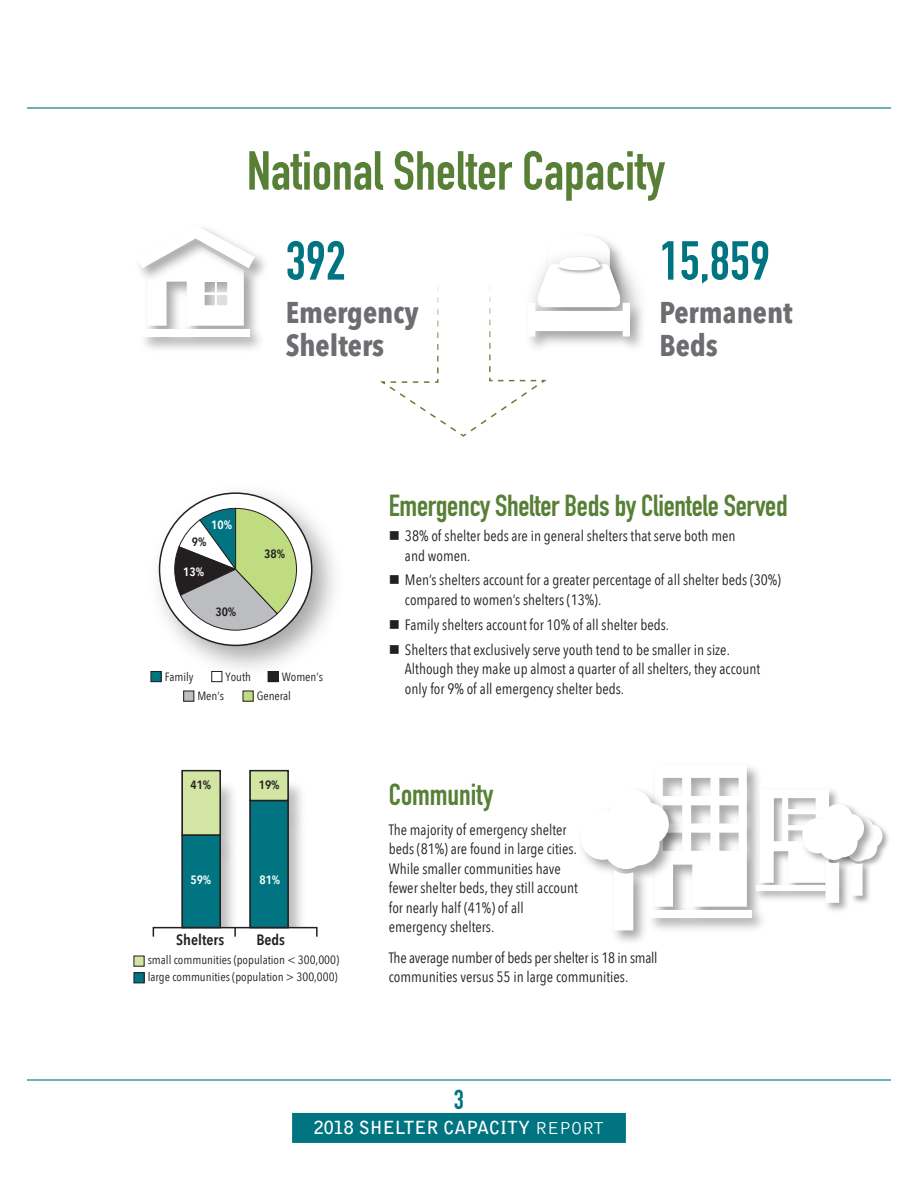
<style>
.page{position:relative;width:918px;height:1188px;background:#fff}
.page>*{position:absolute;margin:0;border:0;box-sizing:border-box;transform-origin:0 0}
.H1__alone{font:54px "DIN Engschrift Std";color:#577f35}
.P__Body_text{font:54px "DIN Engschrift Std";color:#007481}
.H1__alone-2{font:30px "DIN Engschrift Std";letter-spacing:-.01em;color:#577f35}
.P__Body_text-2{font:700 30px/33px "Avenir Next Condensed";color:#6c6d70}
.t1{font:27px "DIN Engschrift Std";color:#007481}
.t2{font:700 18px "Bell Gothic Std";color:#fff}
.P__Body_text-3{font:15px/19.5px "Avenir Next Condensed";color:#231f20}
.t3{font:600 15px "Avenir Next Condensed";color:#231f20;scale:1.04 1}
.t4{font:12px/17.2px "Avenir Next Condensed";color:#231f20;scale:1.04 1}
.t5{font:600 12px "Avenir Next Condensed";letter-spacing:-.005em;color:#231f20;scale:1.04 1}
.t6{font:600 12px "Avenir Next Condensed";letter-spacing:-.005em;color:#fff;scale:1.04 1}
.s1{font-weight:300}
</style>
<div class="page">
<hr style="left:27px;top:107px;width:864px;height:2px;background:#007481">
<hr style="left:27px;top:1079px;width:864px;height:2px;background:#007481">
<div style="left:292px;top:1113px;width:334px;height:30px;background:#007481"></div>
<svg style="left:137px;top:225px;width:118px;height:98px"></svg>
<img style="left:630px;top:296px;width:15px;height:52px">
<img style="left:150px;top:492px;width:184px;height:191px">
<svg style="left:160px;top:493px;width:152px;height:152px"></svg>
<svg style="left:174px;top:508px;width:123px;height:123px"></svg>
<div style="left:151px;top:671px;width:10px;height:11px;background:#007481"></div>
<div style="left:151px;top:671px;width:10px;height:11px;border:1px solid #231f20"></div>
<div style="left:212px;top:671px;width:10px;height:11px;background:#fff"></div>
<div style="left:211px;top:671px;width:11px;height:11px;border:1px solid #231f20"></div>
<div style="left:184px;top:691px;width:10px;height:10px;background:#bcbdc0"></div>
<div style="left:183px;top:691px;width:11px;height:11px;border:1px solid #231f20"></div>
<div style="left:243px;top:691px;width:10px;height:10px;background:#c0dc81"></div>
<div style="left:243px;top:691px;width:11px;height:11px;border:1px solid #231f20"></div>
<div style="left:268px;top:671px;width:10px;height:11px;background:#231f20"></div>
<div style="left:268px;top:671px;width:11px;height:11px;border:1px solid #231f20"></div>
<div style="left:250px;top:801px;width:38px;height:127px;background:#007481"></div>
<div style="left:249px;top:800px;width:40px;height:128px;border:2px solid #231f20"></div>
<div style="left:182px;top:835px;width:38px;height:93px;background:#007481"></div>
<div style="left:181px;top:834px;width:40px;height:94px;border:2px solid #231f20"></div>
<div style="left:250px;top:771px;width:38px;height:30px;background:#d2e5a2"></div>
<div style="left:249px;top:770px;width:40px;height:31px;border:2px solid #231f20"></div>
<div style="left:182px;top:771px;width:38px;height:64px;background:#d2e5a2"></div>
<div style="left:181px;top:770px;width:40px;height:66px;border:2px solid #231f20"></div>
<div style="left:153px;top:927px;width:165px;height:10px;border:2px solid #231f20"></div>
<div style="left:134px;top:956px;width:10px;height:10px;background:#d2e5a2"></div>
<div style="left:134px;top:973px;width:10px;height:10px;background:#007481"></div>
<div style="left:133px;top:972px;width:12px;height:11px;border:1px solid #231f20"></div>
<svg style="left:380px;top:237px;width:250px;height:200px"></svg>
<img style="left:747px;top:767px;width:12px;height:137px">
<img style="left:755px;top:785px;width:5px;height:96px">
<img style="left:751px;top:881px;width:10px;height:24px">
<div style="left:756px;top:885px;width:77px;height:6px;background:#fff"></div>
<svg style="left:582px;top:776px;width:165px;height:154px"></svg>
<img style="left:883px;top:828px;width:6px;height:24px">
<img style="left:826px;top:903px;width:21px;height:8px">
<svg style="left:760px;top:790px;width:123px;height:113px"></svg>
<h1 class="H1__alone" style="left:247px;top:139px;width:420px">National Shelter Capacity</h1>
<p class="P__Body_text" style="left:286px;top:229px;width:62px">392</p>
<p class="P__Body_text-2" style="left:286px;top:296px;width:134px">Emergency<br>Shelters</p>
<p class="P__Body_text" style="left:660px;top:229px;width:112px">15,859</p>
<p class="P__Body_text-2" style="left:660px;top:296px;width:135px">Permanent<br>Beds</p>
<p class="t6" style="left:211px;top:515px;width:21px">10%</p>
<p class="t5" style="left:192px;top:531px;width:16px">9%</p>
<p class="t6" style="left:183px;top:561px;width:21px">13%</p>
<p class="t5" style="left:215px;top:602px;width:21px">30%</p>
<p class="t5" style="left:264px;top:544px;width:21px">38%</p>
<p class="t4" style="left:165px;top:667px;width:29px">Family</p>
<p class="t4" style="left:226px;top:667px;width:26px">Youth</p>
<p class="t4" style="left:197px;top:687px;width:27px">Men’s</p>
<p class="t4" style="left:257px;top:687px;width:34px">General</p>
<p class="t4" style="left:282px;top:667px;width:41px">Women’s</p>
<h1 class="H1__alone-2" style="left:389px;top:488px;width:400px">Emergency Shelter Beds by Clientele Served</h1>
<p class="P__Body_text-3" style="left:405px;top:525px;width:332px;text-indent:-16px">■ 38% of shelter beds are in general shelters that serve both men and women.</p>
<p class="P__Body_text-3" style="left:405px;top:570px;width:378px;text-indent:-16px">■ Men’s shelters account for a greater percentage of all shelter beds (30%) compared to women’s shelters (13%).</p>
<p class="P__Body_text-3" style="left:389px;top:614px;width:282px">■ Family shelters account for 10% of all shelter beds.</p>
<p class="P__Body_text-3" style="left:405px;top:639px;width:357px;text-indent:-16px">■ Shelters that exclusively serve youth tend to be smaller in size.<br>Although they make up almost a quarter of all shelters, they account only for 9% of all emergency shelter beds.</p>
<p class="t5" style="left:190px;top:774px;width:21px">41%</p>
<p class="t5" style="left:259px;top:774px;width:21px">19%</p>
<h1 class="H1__alone-2" style="left:389px;top:777px;width:106px">Community</h1>
<p class="P__Body_text-3" style="left:389px;top:819px;width:191px">The majority of emergency shelter beds (81%) are found in large cities.<br>While smaller communities have fewer shelter beds, they still account for nearly half (41%) of all emergency shelters.</p>
<p class="P__Body_text-3" style="left:389px;top:947px;width:270px">The average number of beds per shelter is 18 in small communities versus 55 in large communities.</p>
<p class="t6" style="left:190px;top:870px;width:21px">59%</p>
<p class="t6" style="left:259px;top:870px;width:21px">81%</p>
<p class="t3" style="left:176px;top:927px;width:48px">Shelters</p>
<p class="t3" style="left:256px;top:927px;width:29px">Beds</p>
<p class="t4" style="left:148px;top:951px;width:186px">small communities (population &lt; 300,000) large communities (population &gt; 300,000)</p>
<h3 class="t1" style="left:454px;top:1084px;width:12px">3</h3>
<p class="t2" style="left:314px;top:1117px;width:292px">2018 SHELTER CAPACITY <span class="s1">REPORT</span></p>
</div>
